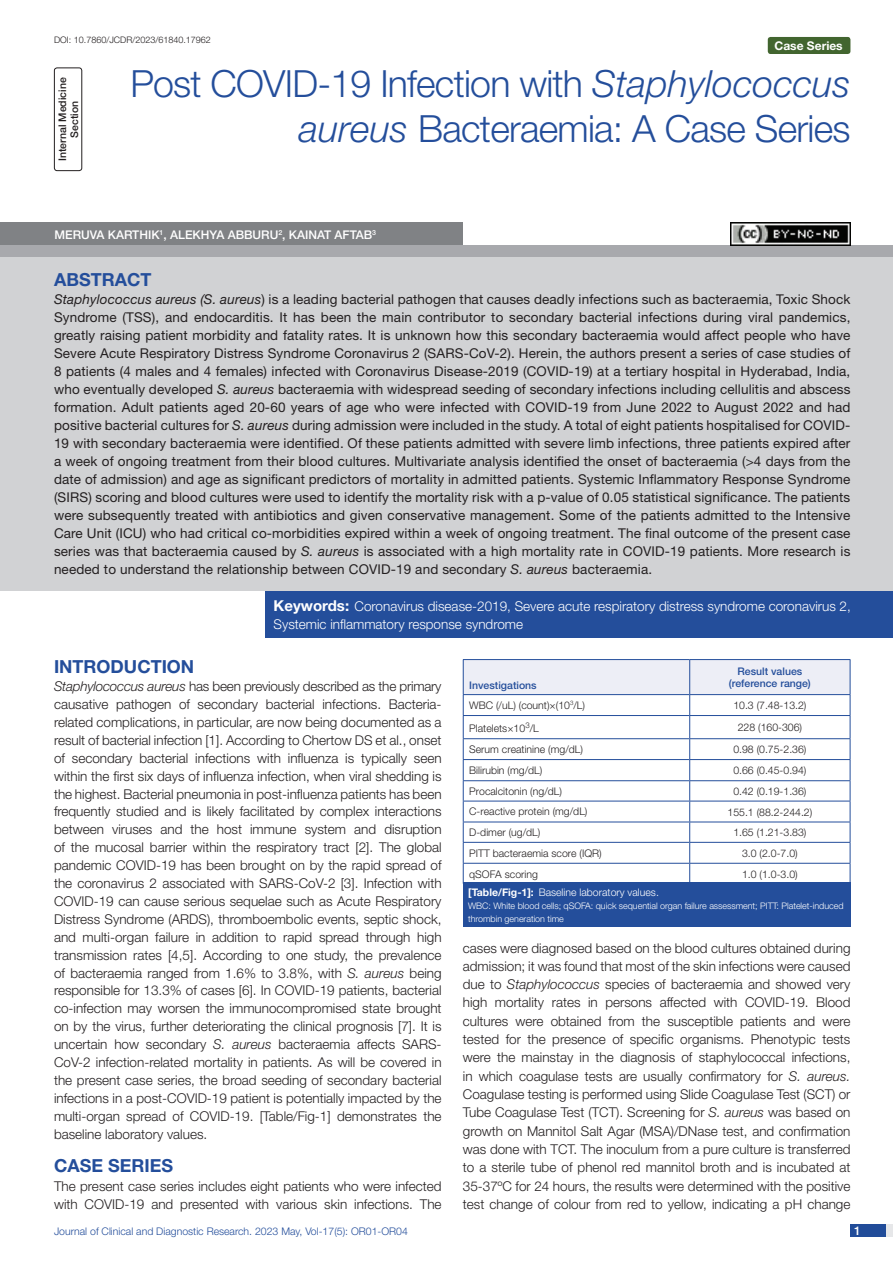
<style>
.page{position:relative;width:893px;height:1263px;background:#fff}
.page>*{position:absolute;margin:0;border:0;box-sizing:border-box;transform-origin:0 0}
.t1{font:300 37.5px/45px "Helvetica Neue";letter-spacing:-.02em;color:#244e9b;text-align:right}
.Heading{font:700 18px "Helvetica Neue";color:#244e9b}
.Abstract_head{font:700 18px "Helvetica Neue";color:#244e9b}
.Body_text{font:300 13.5px/17.9px "Helvetica Neue";color:#231f20;text-align:justify}
.Abstract_Text{font:13.5px/18px "Helvetica Neue";letter-spacing:.01em;color:#231f20;text-align:justify}
.Key_words{font:300 13.5px/18.8px "Helvetica Neue";color:#fff}
.Author{font:500 12px "Helvetica Neue";color:#fff}
.t2{font:700 12px "Helvetica Neue";color:#fff}
.tb_txt{font:300 10.5px "Helvetica Neue";color:#231f20}
.tb_txt_numeric{font:300 10.5px "Helvetica Neue";color:#231f20}
.t3{font:300 10.5px "Helvetica Neue";color:#244e9b}
.tb_head{font:500 10.5px/12.6px "Helvetica Neue";color:#244e9b;text-align:center}
.TABLE_FIG{font:300 10.5px "Helvetica Neue";color:#fff}
.section{font:500 10.5px/12px "Helvetica Neue";color:#231f20;text-align:center}
.TABLE_FIG-2{font:300 9px/12.6px "Helvetica Neue";letter-spacing:-.005em;color:#fff}
.DOI{font:300 9px "Helvetica Neue";color:#231f20}
.s1{font-style:italic}
.s2{font-weight:700;font-size:15px}
.s3{font-weight:700}
</style>
<div class="page">
<div style="left:850px;top:1224px;width:43px;height:13px;background:#e6e7e9"></div>
<div style="left:850px;top:1224px;width:35px;height:13px;background:#214c99"></div>
<div style="left:54px;top:68px;width:28px;height:103px;border:1px solid #231f20;border-radius:3px"></div>
<div style="left:768px;top:37px;width:82px;height:17px;background:#42652f;border-radius:3px"></div>
<div style="left:266px;top:591px;width:627px;height:46px;background:#244e9b"></div>
<div style="left:0;top:245px;width:893px;height:12px;background:#a8a9ad"></div>
<div style="left:0;top:223px;width:463px;height:22px;background:#808285"></div>
<div style="left:0;top:257px;width:893px;height:334px;background:#d1d2d4"></div>
<svg style="left:463px;top:659px;width:388px;height:224px"></svg>
<div style="left:463px;top:883px;width:387px;height:44px;background:#244e9b"></div>
<img style="left:730px;top:223px;width:120px;height:22px">
<p class="DOI" style="left:54px;top:35px;width:158px">DOI: 10.7860/JCDR/2023/61840.17962</p>
<p class="section" style="left:56px;top:161px;width:85px;rotate:-90deg">Internal Medicine<br>Section</p>
<p class="t1" style="left:130px;top:60px;width:722px">Post COVID-19 Infection with <span class="s1">Staphylococcus aureus</span> Bacteraemia: A Case Series</p>
<p class="t2" style="left:774px;top:38px;width:70px">Case Series</p>
<p class="Author" style="left:54px;top:227px;width:323px">MERUVA KARTHIK<sup>1</sup>, ALEKHYA ABBURU<sup>2</sup>, KAINAT AFTAB<sup>3</sup></p>
<p class="Abstract_head" style="left:54px;top:268px;width:99px">ABSTRACT</p>
<p class="Abstract_Text" style="left:54px;top:290px;width:798px"><span class="s1">Staphylococcus aureus (S. aureus</span>) is a leading bacterial pathogen that causes deadly infections such as bacteraemia, Toxic Shock Syndrome (TSS), and endocarditis. It has been the main contributor to secondary bacterial infections during viral pandemics, greatly raising patient morbidity and fatality rates. It is unknown how this secondary bacteraemia would affect people who have Severe Acute Respiratory Distress Syndrome Coronavirus 2 (SARS-CoV-2). Herein, the authors present a series of case studies of 8 patients (4 males and 4 females) infected with Coronavirus Disease-2019 (COVID-19) at a tertiary hospital in Hyderabad, India, who eventually developed <span class="s1">S. aureus</span> bacteraemia with widespread seeding of secondary infections including cellulitis and abscess formation. Adult patients aged 20-60 years of age who were infected with COVID-19 from June 2022 to August 2022 and had positive bacterial cultures for <span class="s1">S. aureus</span> during admission were included in the study. A total of eight patients hospitalised for COVID-19 with secondary bacteraemia were identified. Of these patients admitted with severe limb infections, three patients expired after a week of ongoing treatment from their blood cultures. Multivariate analysis identified the onset of bacteraemia (&gt;4 days from the date of admission) and age as significant predictors of mortality in admitted patients. Systemic Inflammatory Response Syndrome (SIRS) scoring and blood cultures were used to identify the mortality risk with a p-value of 0.05 statistical significance. The patients were subsequently treated with antibiotics and given conservative management. Some of the patients admitted to the Intensive Care Unit (ICU) who had critical co-morbidities expired within a week of ongoing treatment. The final outcome of the present case series was that bacteraemia caused by <span class="s1">S. aureus</span> is associated with a high mortality rate in COVID-19 patients. More research is needed to understand the relationship between COVID-19 and secondary <span class="s1">S. aureus</span> bacteraemia.</p>
<p class="Key_words" style="left:274px;top:596px;width:579px"><span class="s2">Keywords:</span> Coronavirus disease-2019, Severe acute respiratory distress syndrome coronavirus 2,<br>Systemic inflammatory response syndrome</p>
<p class="Heading" style="left:54px;top:656px;width:142px">INTRODUCTION</p>
<p class="Body_text" style="left:54px;top:677px;width:389px"><span class="s1">Staphylococcus aureus</span> has been previously described as the primary causative pathogen of secondary bacterial infections. Bacteria&shy;related complications, in particular, are now being documented as a result of bacterial infection [1]. According to Chertow DS et al., onset of secondary bacterial infections with influenza is typically seen within the first six days of influenza infection, when viral shedding is the highest. Bacterial pneumonia in post-influenza patients has been frequently studied and is likely facilitated by complex interactions between viruses and the host immune system and disruption of the mucosal barrier within the respiratory tract [2]. The global pandemic COVID-19 has been brought on by the rapid spread of the coronavirus 2 associated with SARS-CoV-2 [3]. Infection with COVID-19 can cause serious sequelae such as Acute Respiratory Distress Syndrome (ARDS), thromboembolic events, septic shock, and multi-organ failure in addition to rapid spread through high transmission rates [4,5]. According to one study, the prevalence of bacteraemia ranged from 1.6% to 3.8%, with <span class="s1">S. aureus</span> being responsible for 13.3% of cases [6]. In COVID-19 patients, bacterial co-infection may worsen the immunocompromised state brought on by the virus, further deteriorating the clinical prognosis [7]. It is uncertain how secondary <span class="s1">S. aureus</span> bacteraemia affects SARS-CoV-2 infection-related mortality in patients. As will be covered in the present case series, the broad seeding of secondary bacterial infections in a post-COVID-19 patient is potentially impacted by the multi-organ spread of COVID-19. [Table/Fig-1] demonstrates the baseline laboratory values.</p>
<p class="Heading" style="left:54px;top:1155px;width:121px">CASE SERIES</p>
<p class="Body_text" style="left:54px;top:1176px;width:389px;line-height:18.3px">The present case series includes eight patients who were infected with COVID-19 and presented with various skin infections. The</p>
<p class="tb_head" style="left:469px;top:678px;width:69px">Investigations</p>
<p class="tb_head" style="left:729px;top:665px;width:83px">Result values (reference range)</p>
<p class="tb_txt" style="left:469px;top:699px;width:117px">WBC (/uL) (count)×(10<sup>3</sup>/L)</p>
<p class="tb_txt_numeric" style="left:733px;top:699px;width:75px">10.3 (7.48-13.2)</p>
<p class="tb_txt" style="left:469px;top:722px;width:71px">Platelets×10<sup>3</sup>/L</p>
<p class="tb_txt_numeric" style="left:738px;top:721px;width:66px">228 (160-306)</p>
<p class="tb_txt" style="left:469px;top:743px;width:115px">Serum creatinine (mg/dL)</p>
<p class="tb_txt_numeric" style="left:733px;top:743px;width:75px">0.98 (0.75-2.36)</p>
<p class="tb_txt" style="left:469px;top:764px;width:75px">Bilirubin (mg/dL)</p>
<p class="tb_txt_numeric" style="left:733px;top:764px;width:75px">0.66 (0.45-0.94)</p>
<p class="tb_txt" style="left:469px;top:785px;width:94px">Procalcitonin (ng/dL)</p>
<p class="tb_txt_numeric" style="left:733px;top:785px;width:75px">0.42 (0.19-1.36)</p>
<p class="tb_txt" style="left:469px;top:805px;width:120px">C-reactive protein (mg/dL)</p>
<p class="tb_txt_numeric" style="left:727px;top:805px;width:86px">155.1 (88.2-244.2)</p>
<p class="tb_txt" style="left:469px;top:826px;width:73px">D-dimer (ug/dL)</p>
<p class="tb_txt_numeric" style="left:733px;top:826px;width:75px">1.65 (1.21-3.83)</p>
<p class="tb_txt" style="left:469px;top:846px;width:134px">PITT bacteraemia score (IQR)</p>
<p class="tb_txt_numeric" style="left:742px;top:847px;width:57px">3.0 (2.0-7.0)</p>
<p class="tb_txt" style="left:469px;top:867px;width:70px">qSOFA scoring</p>
<p class="tb_txt_numeric" style="left:742px;top:867px;width:57px">1.0 (1.0-3.0)</p>
<p class="TABLE_FIG" style="left:468px;top:886px;width:192px"><span class="s3">[Table/Fig-1]:</span> Baseline laboratory values.</p>
<p class="TABLE_FIG-2" style="left:468px;top:899px;width:377px">WBC: White blood cells; qSOFA: quick sequential organ failure assessment; PITT: Platelet-induced thrombin generation time</p>
<p class="Body_text" style="left:463px;top:938px;width:389px;line-height:18.3px">cases were diagnosed based on the blood cultures obtained during admission; it was found that most of the skin infections were caused due to <span class="s1">Staphylococcus</span> species of bacteraemia and showed very high mortality rates in persons affected with COVID-19. Blood cultures were obtained from the susceptible patients and were tested for the presence of specific organisms. Phenotypic tests were the mainstay in the diagnosis of staphylococcal infections, in which coagulase tests are usually confirmatory for <span class="s1">S. aureus.<br></span>Coagulase testing is performed using Slide Coagulase Test (SCT) or Tube Coagulase Test (TCT). Screening for <span class="s1">S. aureus</span> was based on growth on Mannitol Salt Agar (MSA)/DNase test, and confirmation was done with TCT. The inoculum from a pure culture is transferred to a sterile tube of phenol red mannitol broth and is incubated at 35-37ºC for 24 hours, the results were determined with the positive test change of colour from red to yellow, indicating a pH change</p>
<p class="t3" style="left:54px;top:1225px;width:355px">Journal of Clinical and Diagnostic Research. 2023 May, Vol-17(5): OR01-OR04</p>
<p class="Author" style="left:854px;top:1223px;width:8px">1</p>
</div>
